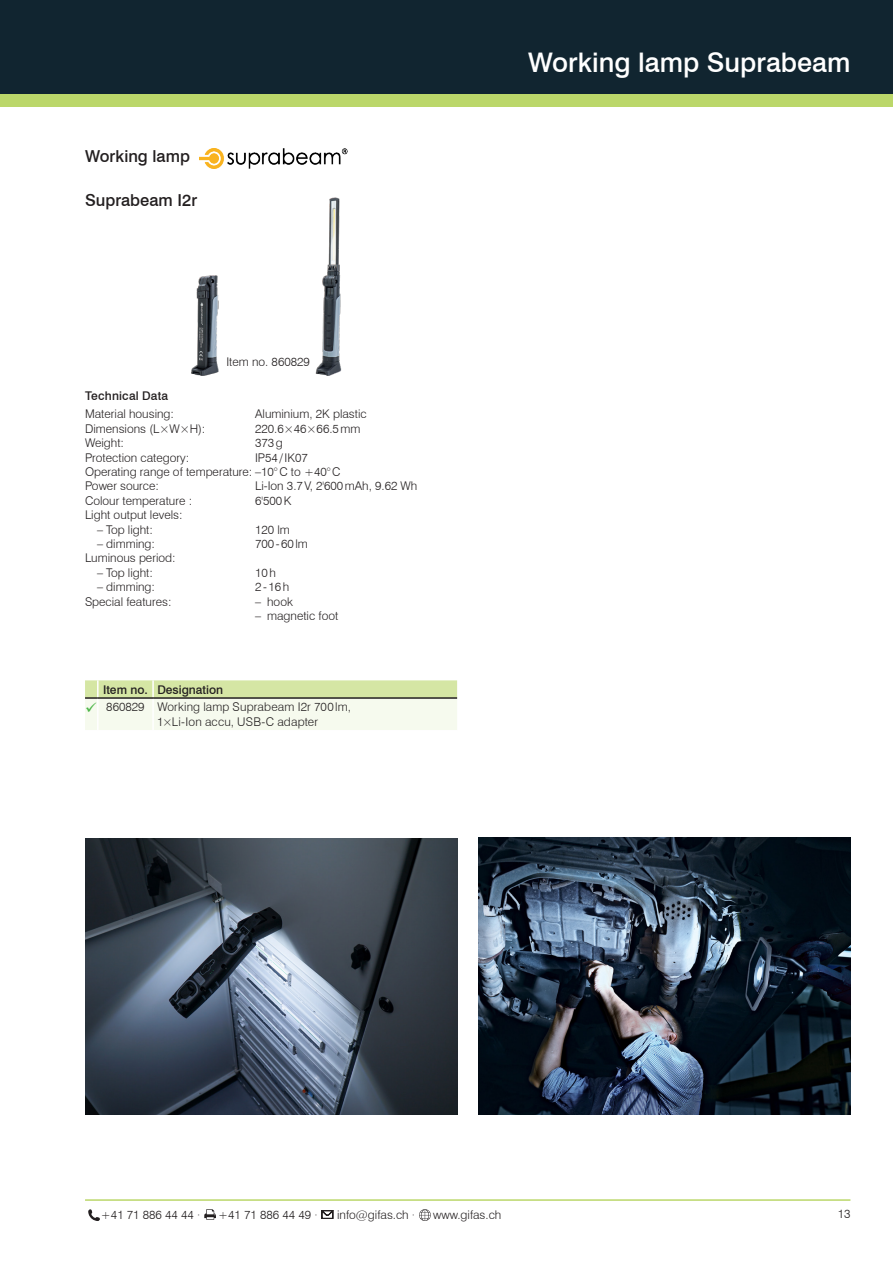
<style>
.page{position:relative;width:893px;height:1263px;background:#fff}
.page>*{position:absolute;margin:0;border:0;box-sizing:border-box;transform-origin:0 0}
.t1{font:500 27px "Swiss 721 BT";color:#fff}
.t2{font:500 16.5px "Swiss 721 BT";color:#231f20}
.t3{font:300 12px/14.4px "Swiss 721 BT";color:#231f20}
.t4{font:500 12px "Swiss 721 BT";color:#231f20}
.s1{color:#4bb547}
</style>
<div class="page">
<div style="left:0;top:89px;width:893px;height:17px;background:#bbd76a"></div>
<div style="left:0;top:0;width:893px;height:94px;background:#112530"></div>
<hr style="left:85px;top:1199px;width:765px;height:2px;background:#bbd76a">
<svg style="left:88px;top:1209px;width:12px;height:12px"></svg>
<svg style="left:204px;top:1209px;width:12px;height:11px"></svg>
<svg style="left:322px;top:1210px;width:11px;height:9px"></svg>
<svg style="left:419px;top:1209px;width:12px;height:12px"></svg>
<img style="left:200px;top:149px;width:148px;height:20px">
<svg style="left:85px;top:680px;width:372px;height:50px;background:#eaf3d4"></svg>
<hr style="left:98px;top:697px;width:55px;height:2px;background:#231f20">
<hr style="left:153px;top:697px;width:304px;height:2px;background:#231f20">
<img style="left:315px;top:197px;width:27px;height:179px">
<img style="left:191px;top:275px;width:28px;height:101px">
<img style="left:478px;top:838px;width:372px;height:276px">
<img style="left:85px;top:838px;width:372px;height:276px">
<h2 class="t2" style="left:85px;top:146px;width:106px">Working lamp</h2>
<h2 class="t2" style="left:85px;top:191px;width:114px">Suprabeam I2r</h2>
<p class="t3" style="left:226px;top:355px;width:85px">Item no. 860829</p>
<p class="t4" style="left:85px;top:388px;width:85px">Technical Data</p>
<p class="t3" style="left:85px;top:407px;width:91px">Material housing:</p>
<p class="t3" style="left:255px;top:407px;width:113px">Aluminium, 2K plastic</p>
<p class="t3" style="left:85px;top:421px;width:122px">Dimensions (L×W×H):</p>
<p class="t3" style="left:255px;top:421px;width:107px">220.6×46×66.5mm</p>
<p class="t3" style="left:85px;top:436px;width:41px">Weight:</p>
<p class="t3" style="left:255px;top:436px;width:29px">373g</p>
<p class="t3" style="left:85px;top:450px;width:106px">Protection category:</p>
<p class="t3" style="left:85px;top:450px;width:257px;text-indent:170px">IP54/IK07<br>Operating range of temperature: –10°C to +40°C<br>Power source:</p>
<p class="t3" style="left:255px;top:479px;width:164px">Li-Ion 3.7V, 2'600mAh, 9.62 Wh</p>
<p class="t3" style="left:85px;top:493px;width:109px">Colour temperature :</p>
<p class="t3" style="left:255px;top:493px;width:38px">6'500K</p>
<p class="t3" style="left:85px;top:508px;width:99px">Light output levels:</p>
<p class="t3" style="left:97px;top:522px;width:57px">– Top light:</p>
<p class="t3" style="left:255px;top:522px;width:36px">120 lm</p>
<p class="t3" style="left:97px;top:536px;width:60px">– dimming:</p>
<p class="t3" style="left:255px;top:536px;width:54px">700-60lm</p>
<p class="t3" style="left:85px;top:551px;width:92px">Luminous period:</p>
<p class="t3" style="left:97px;top:565px;width:57px">– Top light:</p>
<p class="t3" style="left:255px;top:565px;width:22px">10h</p>
<p class="t3" style="left:97px;top:580px;width:60px">– dimming:</p>
<p class="t3" style="left:255px;top:580px;width:36px">2-16h</p>
<p class="t3" style="left:85px;top:594px;width:88px">Special features:</p>
<p class="t3" style="left:255px;top:594px;width:39px">– hook</p>
<p class="t3" style="left:255px;top:608px;width:85px">– magnetic foot</p>
<p class="t4" style="left:103px;top:682px;width:122px">Item no. Designation</p>
<p class="t3" style="left:157px;top:700px;width:195px;text-indent:-72px"><span class="s1">✓</span> 860829 Working lamp Suprabeam I2r 700lm,<br>1×Li-Ion accu, USB-C adapter</p>
<h1 class="t1" style="left:528px;top:46px;width:324px">Working lamp Suprabeam</h1>
<p class="t3" style="left:101px;top:1207px;width:101px">+41 71 886 44 44 ·</p>
<p class="t3" style="left:218px;top:1207px;width:101px">+41 71 886 44 49 ·</p>
<p class="t3" style="left:337px;top:1207px;width:80px">info@gifas.ch ·</p>
<p class="t3" style="left:433px;top:1207px;width:70px">www.gifas.ch</p>
<p class="t3" style="left:838px;top:1207px;width:14px">13</p>
</div>
